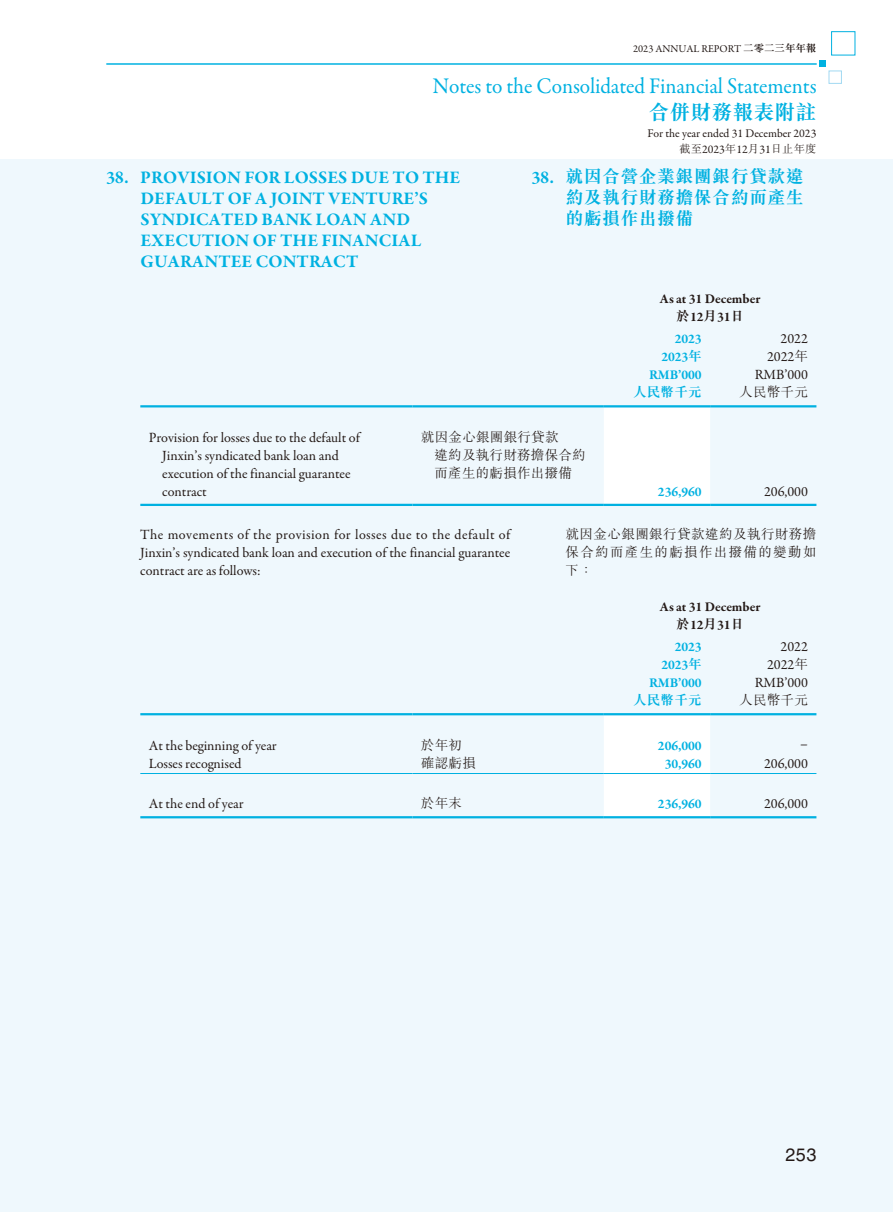
<style>
.page{position:relative;width:893px;height:1212px;background:#fff}
.page>*{position:absolute;margin:0;border:0;box-sizing:border-box;transform-origin:0 0}
.t1{font:22.5px "Garamond Premr Pro";letter-spacing:-.005em;color:#00b1e1;scale:.95 1}
.t2{font:700 21px "M Sung HK";color:#00b1e1}
.t3{font:700 18px/21px "Garamond Premr Pro";letter-spacing:.005em;color:#00b1e1}
.t4{font:700 18px/21px "M Sung HK";letter-spacing:.02em;color:#00b1e1;text-align:justify}
.t5{font:18px "Helvetica LT Pro";color:#231916}
.t6{font:14.1px/18px "Garamond Premr Pro";letter-spacing:-.005em;color:#231916}
.t7{font:300 13.5px/18px "M Sung HK";letter-spacing:.02em;color:#231916;text-align:justify}
.t8{font:700 13.5px "Garamond Premr Pro";letter-spacing:-.005em;color:#00b1e1}
.t9{font:700 13.5px/18px "Garamond Premr Pro";letter-spacing:-.005em;color:#231916;text-align:center}
.t10{font:700 13.5px "M Sung HK";letter-spacing:.02em;color:#00b1e1}
.t11{font:11.85px "Garamond Premr Pro";letter-spacing:-.005em;color:#231916}
.t12{font:300 11.25px "M Sung HK";letter-spacing:.02em;color:#231916}
.t13{font:10.5px "Garamond Premr Pro";letter-spacing:-.005em;color:#231916}
.s1{font-family:"M Sung HK";font-weight:700}
.s2{font-family:"Garamond Premr Pro";font-weight:400;font-size:11.85px}
.s3{font-family:"Garamond Premr Pro"}
.s4{font-family:"M Sung HK"}
.s5{font-family:"M Sung HK";font-weight:300;font-size:13.5px}
</style>
<div class="page">
<div style="left:0;top:159px;width:893px;height:1053px;background:#eff8fd"></div>
<hr style="left:106px;top:63px;width:711px;height:2px;background:#00b1e1">
<div style="left:819px;top:61px;width:7px;height:6px;background:#00b1e1"></div>
<div style="left:831px;top:31px;width:24px;height:24px;border:1px solid #00b1e1"></div>
<div style="left:829px;top:71px;width:13px;height:13px;border:1px solid #a2d9f2"></div>
<div style="left:604px;top:407px;width:106px;height:97px;background:#fff"></div>
<hr style="left:140px;top:405px;width:272px;height:2px;background:#00b1e1">
<hr style="left:412px;top:405px;width:192px;height:2px;background:#00b1e1">
<hr style="left:604px;top:405px;width:106px;height:2px;background:#00b1e1">
<hr style="left:710px;top:405px;width:106px;height:2px;background:#00b1e1">
<hr style="left:140px;top:504px;width:272px;height:2px;background:#00b1e1">
<hr style="left:412px;top:504px;width:192px;height:2px;background:#00b1e1">
<hr style="left:604px;top:504px;width:106px;height:2px;background:#00b1e1">
<hr style="left:710px;top:504px;width:106px;height:2px;background:#00b1e1">
<div style="left:604px;top:715px;width:106px;height:101px;background:#fff"></div>
<hr style="left:140px;top:713px;width:272px;height:2px;background:#00b1e1">
<hr style="left:412px;top:713px;width:192px;height:2px;background:#00b1e1">
<hr style="left:604px;top:713px;width:106px;height:2px;background:#00b1e1">
<hr style="left:710px;top:713px;width:106px;height:2px;background:#00b1e1">
<hr style="left:140px;top:773px;width:272px;height:1px;background:#00b1e1">
<hr style="left:412px;top:773px;width:192px;height:1px;background:#00b1e1">
<hr style="left:604px;top:773px;width:106px;height:1px;background:#00b1e1">
<hr style="left:710px;top:773px;width:106px;height:1px;background:#00b1e1">
<hr style="left:140px;top:816px;width:272px;height:2px;background:#00b1e1">
<hr style="left:412px;top:816px;width:192px;height:2px;background:#00b1e1">
<hr style="left:604px;top:816px;width:106px;height:2px;background:#00b1e1">
<hr style="left:710px;top:816px;width:106px;height:2px;background:#00b1e1">
<p class="t13" style="left:633px;top:42px;width:185px">2023 ANNUAL REPORT <span class="s1">二零二三年年報</span></p>
<h1 class="t1" style="left:433px;top:72px;width:405px">Notes to the Consolidated Financial Statements</h1>
<h2 class="t2" style="left:649px;top:97px;width:169px">合併財務報表附註</h2>
<p class="t3" style="left:140px;top:167px;width:321px;text-indent:-34px">38. PROVISION FOR LOSSES DUE TO THE<br>DEFAULT OF A JOINT VENTURE’S<br>SYNDICATED BANK LOAN AND<br>EXECUTION OF THE FINANCIAL<br>GUARANTEE CONTRACT</p>
<p class="t11" style="left:647px;top:126px;width:171px">For the year ended 31 December 2023</p>
<p class="t12" style="left:679px;top:141px;width:139px">截至<span class="s2">2023</span>年<span class="s2">12</span>月<span class="s2">31</span>日止年度</p>
<p class="t4" style="left:566px;top:165px;width:240px;text-indent:-34px"><span class="s3">38.</span> 就因合營企業銀團銀行貸款違約及執行財務擔保合約而產生的虧損作出撥備</p>
<p class="t9" style="left:660px;top:290px;width:102px">As at 31 December<span class="s4">於</span>12<span class="s4">月</span>31<span class="s4">日</span></p>
<p class="t8" style="left:675px;top:331px;width:28px">2023</p>
<p class="t6" style="left:780px;top:330px;width:29px">2022</p>
<p class="t8" style="left:661px;top:349px;width:42px">2023<span class="s4">年</span></p>
<p class="t6" style="left:767px;top:348px;width:42px">2022<span class="s5">年</span></p>
<p class="t8" style="left:649px;top:367px;width:54px">RMB’000</p>
<p class="t6" style="left:755px;top:366px;width:55px">RMB’000</p>
<p class="t10" style="left:633px;top:383px;width:70px">人民幣千元</p>
<p class="t7" style="left:739px;top:383px;width:70px">人民幣千元</p>
<p class="t6" style="left:162px;top:429px;width:199px;text-indent:-13px">Provision for losses due to the default of<br>Jinxin’s syndicated bank loan and execution of the financial guarantee contract</p>
<p class="t7" style="left:434px;top:427px;width:153px;text-align:left;text-indent:-13px">就因金心銀團銀行貸款<br>違約及執行財務擔保合約而產生的虧損作出撥備</p>
<p class="t8" style="left:658px;top:483px;width:45px">236,960</p>
<p class="t6" style="left:764px;top:483px;width:45px">206,000</p>
<p class="t6" style="left:140px;top:525px;width:372px;text-align:justify">The movements of the provision for losses due to the default of Jinxin’s syndicated bank loan and execution of the financial guarantee contract are as follows:</p>
<p class="t7" style="left:566px;top:524px;width:252px">就因金心銀團銀行貸款違約及執行財務擔保合約而產生的虧損作出撥備的變動如下：</p>
<p class="t9" style="left:660px;top:597px;width:102px">As at 31 December<span class="s4">於</span>12<span class="s4">月</span>31<span class="s4">日</span></p>
<p class="t8" style="left:675px;top:638px;width:28px">2023</p>
<p class="t6" style="left:780px;top:638px;width:29px">2022</p>
<p class="t8" style="left:661px;top:656px;width:42px">2023<span class="s4">年</span></p>
<p class="t6" style="left:767px;top:656px;width:42px">2022<span class="s5">年</span></p>
<p class="t8" style="left:649px;top:674px;width:54px">RMB’000</p>
<p class="t6" style="left:755px;top:674px;width:55px">RMB’000</p>
<p class="t10" style="left:633px;top:691px;width:70px">人民幣千元</p>
<p class="t7" style="left:739px;top:690px;width:70px">人民幣千元</p>
<p class="t6" style="left:149px;top:736px;width:129px">At the beginning of year</p>
<p class="t7" style="left:421px;top:735px;width:43px">於年初</p>
<p class="t8" style="left:658px;top:737px;width:45px">206,000</p>
<p class="t6" style="left:800px;top:734px;width:9px">–</p>
<p class="t6" style="left:149px;top:754px;width:94px">Losses recognised</p>
<p class="t7" style="left:421px;top:753px;width:56px">確認虧損</p>
<p class="t8" style="left:665px;top:755px;width:38px">30,960</p>
<p class="t6" style="left:764px;top:754px;width:45px">206,000</p>
<p class="t6" style="left:149px;top:795px;width:96px">At the end of year</p>
<p class="t7" style="left:421px;top:793px;width:43px">於年末</p>
<p class="t8" style="left:658px;top:796px;width:45px">236,960</p>
<p class="t6" style="left:764px;top:795px;width:45px">206,000</p>
<p class="t5" style="left:785px;top:1144px;width:33px">253</p>
</div>
